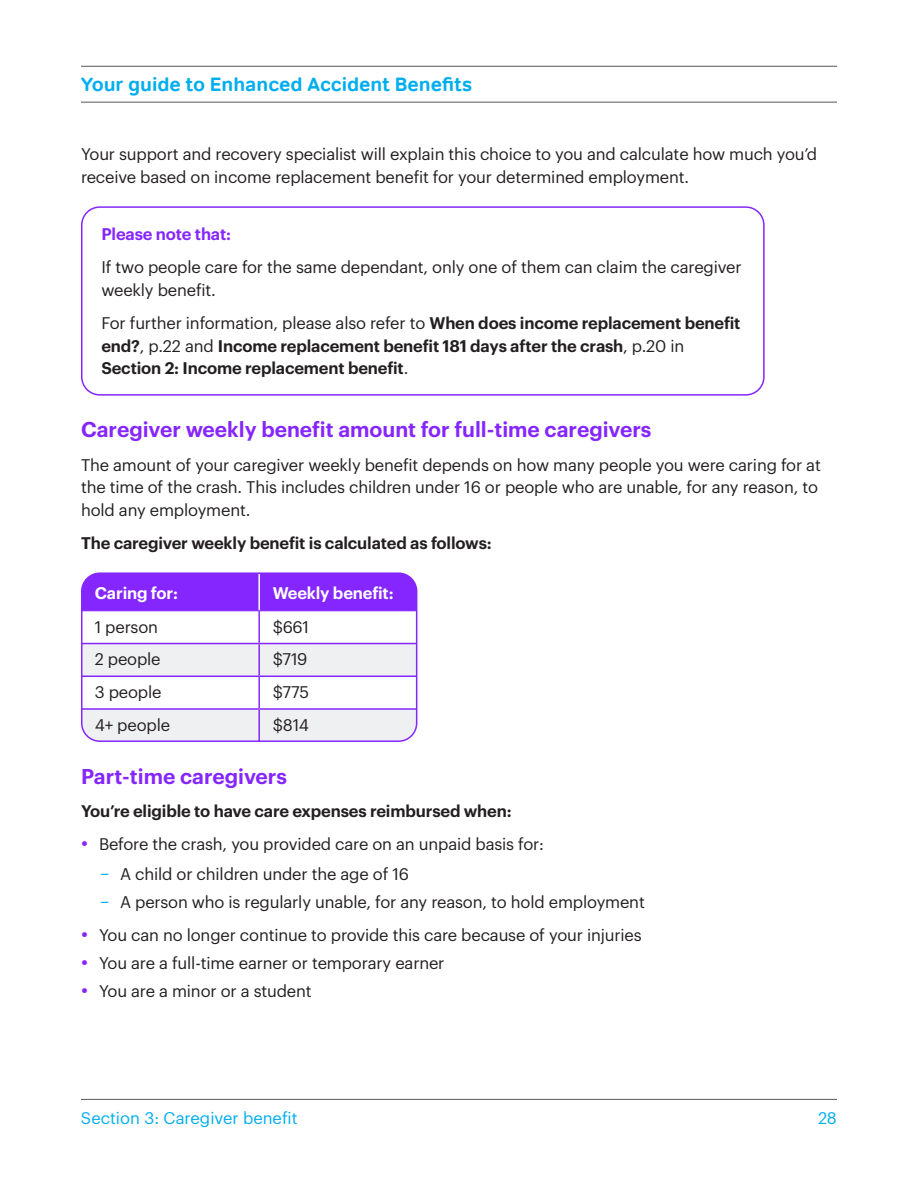
<style>
.page{position:relative;width:918px;height:1188px;background:#fff}
.page>*{position:absolute;margin:0;border:0;box-sizing:border-box;transform-origin:0 0}
.t1{font:600 21px "Graphik";color:#8526ff}
.t2{font:700 19.5px "Tondo";color:#00aeef}
.t3{font:16.5px/22.5px "Graphik";letter-spacing:-.01em;color:#231f20}
.t4{font:600 16.5px/22.5px "Graphik";letter-spacing:-.01em;color:#231f20}
.t5{font:16.5px "Graphik";color:#00aeef}
.t6{font:600 16.5px "Graphik";letter-spacing:-.01em;color:#fff}
.t7{font:600 16.5px "Graphik";letter-spacing:-.01em;color:#8526ff}
.s1{font-weight:400}
.s2{font-size:21px;color:#8526ff}
.s3{color:#00aeef}
</style>
<div class="page">
<hr style="left:81px;top:1099px;width:756px;height:1px;background:#57585a">
<hr style="left:81px;top:102px;width:756px;height:1px;background:#57585a">
<hr style="left:81px;top:66px;width:756px;height:1px;background:#57585a">
<div style="left:81px;top:206px;width:684px;height:190px;border:2px solid #8526ff;border-radius:18px"></div>
<div style="left:84px;top:575px;width:333px;height:35px;background:#8526ff"></div>
<svg style="left:82px;top:644px;width:335px;height:97px"></svg>
<hr style="left:258px;top:574px;width:2px;height:36px;background:#fff">
<hr style="left:82px;top:573px;width:177px;height:1px;background:#8526ff">
<hr style="left:259px;top:573px;width:158px;height:1px;background:#8526ff">
<hr style="left:82px;top:610px;width:177px;height:1px;background:#8526ff">
<hr style="left:258px;top:611px;width:2px;height:32px;background:#8526ff">
<hr style="left:259px;top:610px;width:158px;height:1px;background:#8526ff">
<hr style="left:82px;top:643px;width:177px;height:1px;background:#8526ff">
<hr style="left:258px;top:644px;width:2px;height:32px;background:#8526ff">
<hr style="left:259px;top:643px;width:158px;height:1px;background:#8526ff">
<hr style="left:82px;top:676px;width:177px;height:1px;background:#8526ff">
<hr style="left:258px;top:677px;width:2px;height:31px;background:#8526ff">
<hr style="left:259px;top:676px;width:158px;height:1px;background:#8526ff">
<hr style="left:82px;top:708px;width:177px;height:2px;background:#8526ff">
<hr style="left:258px;top:710px;width:2px;height:31px;background:#8526ff">
<hr style="left:259px;top:708px;width:158px;height:2px;background:#8526ff">
<div style="left:81px;top:572px;width:336px;height:170px;border:2px solid #8526ff;border-radius:18px"></div>
<p class="t2" style="left:81px;top:72px;width:393px">Your guide to Enhanced Accident Benefits</p>
<p class="t3" style="left:81px;top:142px;width:738px">Your support and recovery specialist will explain this choice to you and calculate how much you’d receive based on income replacement benefit for your determined employment.</p>
<p class="t7" style="left:101px;top:221px;width:131px">Please note that:</p>
<p class="t3" style="left:101px;top:255px;width:642px">If two people care for the same dependant, only one of them can claim the caregiver weekly benefit.</p>
<p class="t4" style="left:101px;top:310px;width:641px"><span class="s1">For further information, please also refer to</span> When does income replacement benefit end?<span class="s1">, p.22 and</span> Income replacement benefit 181 days after the crash<span class="s1">, p.20 in<br></span>Section 2: Income replacement benefit<span class="s1">.</span></p>
<p class="t1" style="left:81px;top:414px;width:572px">Caregiver weekly benefit amount for full-time caregivers</p>
<p class="t3" style="left:81px;top:452px;width:741px">The amount of your caregiver weekly benefit depends on how many people you were caring for at the time of the crash. This includes children under 16 or people who are unable, for any reason, to hold any employment.</p>
<p class="t4" style="left:81px;top:530px;width:412px">The caregiver weekly benefit is calculated as follows:</p>
<p class="t6" style="left:95px;top:580px;width:85px">Caring for:</p>
<p class="t6" style="left:273px;top:580px;width:122px">Weekly benefit:</p>
<p class="t3" style="left:95px;top:614px;width:65px">1 person</p>
<p class="t3" style="left:273px;top:614px;width:38px">$661</p>
<p class="t3" style="left:95px;top:647px;width:67px">2 people</p>
<p class="t3" style="left:273px;top:647px;width:36px">$719</p>
<p class="t3" style="left:95px;top:680px;width:68px">3 people</p>
<p class="t3" style="left:273px;top:680px;width:38px">$775</p>
<p class="t3" style="left:95px;top:712px;width:77px">4+ people</p>
<p class="t3" style="left:273px;top:712px;width:38px">$814</p>
<p class="t1" style="left:81px;top:760px;width:208px">Part-time caregivers</p>
<p class="t4" style="left:81px;top:798px;width:432px">You’re eligible to have care expenses reimbursed when:</p>
<p class="t3" style="left:100px;top:828px;width:445px;line-height:29.5px;text-indent:-20px"><span class="s2">•</span> Before the crash, you provided care on an unpaid basis for: <span class="s3">−</span> A child or children under the age of 16</p>
<p class="t3" style="left:100px;top:889px;width:546px"><span class="s3">−</span> A person who is regularly unable, for any reason, to hold employment</p>
<p class="t3" style="left:81px;top:922px;width:562px"><span class="s2">•</span> You can no longer continue to provide this care because of your injuries</p>
<p class="t3" style="left:81px;top:950px;width:365px"><span class="s2">•</span> You are a full-time earner or temporary earner</p>
<p class="t3" style="left:81px;top:978px;width:232px"><span class="s2">•</span> You are a minor or a student</p>
<p class="t5" style="left:81px;top:1105px;width:218px">Section 3: Caregiver benefit</p>
<p class="t5" style="left:818px;top:1105px;width:20px">28</p>
</div>
